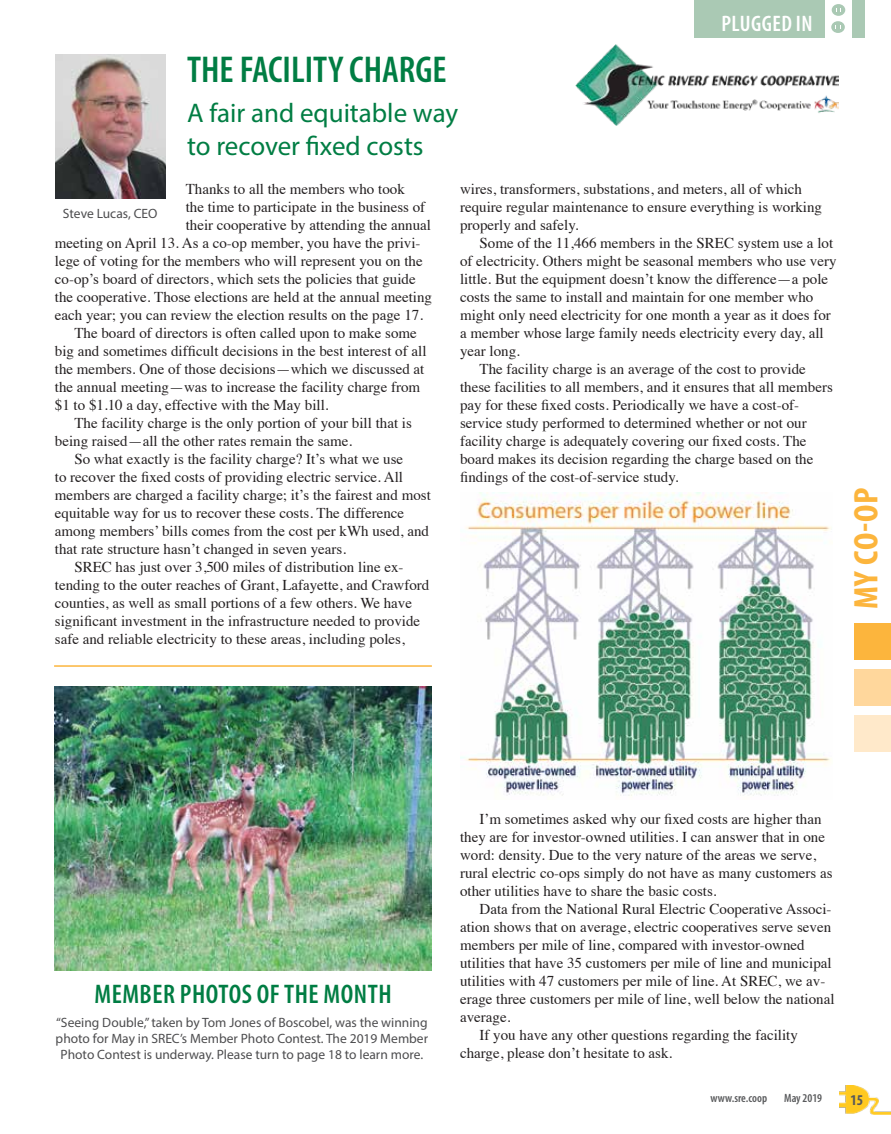
<style>
.page{position:relative;width:891px;height:1134px;background:#fff}
.page>*{position:absolute;margin:0;border:0;box-sizing:border-box;transform-origin:0 0}
.t1{font:600 condensed 37.5px "Myriad Pro";color:#007d43}
.t2{font:700 condensed 34.2px "Myriad Pro";color:#fcb53d;scale:1.05 1}
.t3{font:27px/33px "Myriad Pro";color:#007d43}
.t4{font:600 condensed 27px "Myriad Pro";letter-spacing:.02em;color:#007d43}
.t5{font:600 condensed 22.5px "Myriad Pro";letter-spacing:.02em;color:#fff}
.t6{font:15px/18px "Times";color:#231f20}
.t7{font:700 condensed 15px "Myriad Pro";color:#58595b}
.t8{font:13.5px/16.2px "Myriad Pro";color:#4d4d4f;text-align:center}
.t9{font:600 condensed 12px "Myriad Pro";color:#58595b}
</style>
<div class="page">
<img style="left:839px;top:1085px;width:52px;height:30px">
<div style="left:694px;top:0;width:170px;height:37px;background:#aac9b4"></div>
<div style="left:825px;top:0;width:27px;height:38px;background:#fff"></div>
<div style="left:832px;top:4px;width:13px;height:12px;background:#aac9b4;border-radius:50%"></div>
<div style="left:831px;top:21px;width:14px;height:12px;background:#aac9b4;border-radius:50%"></div>
<div style="left:854px;top:623px;width:37px;height:37px;background:#fcb53d"></div>
<div style="left:854px;top:669px;width:37px;height:37px;background:#ffd79c"></div>
<div style="left:854px;top:715px;width:37px;height:37px;background:#ffe9ca"></div>
<img style="left:56px;top:55px;width:109px;height:144px">
<img style="left:576px;top:44px;width:262px;height:81px">
<img style="left:460px;top:492px;width:371px;height:304px">
<hr style="left:54px;top:665px;width:378px;height:2px;background:#fcb53d">
<img style="left:54px;top:687px;width:378px;height:283px">
<h3 class="t5" style="left:722px;top:9px;width:93px">PLUGGED IN</h3>
<h1 class="t1" style="left:187px;top:47px;width:261px">THE FACILITY CHARGE</h1>
<h3 class="t3" style="left:187px;top:96px;width:273px">A fair and equitable way to recover fixed costs</h3>
<p class="t6" style="left:186px;top:179px;width:221px">Thanks to all the members who took</p>
<p class="t6" style="left:186px;top:197px;width:241px">the time to participate in the business of</p>
<p class="t6" style="left:186px;top:215px;width:247px">their cooperative by attending the annual</p>
<p class="t6" style="left:55px;top:233px;width:367px">meeting on April 13. As a co-op member, you have the privi-</p>
<p class="t6" style="left:55px;top:251px;width:369px">lege of voting for the members who will represent you on the</p>
<p class="t6" style="left:55px;top:269px;width:362px">co-op’s board of directors, which sets the policies that guide</p>
<p class="t6" style="left:55px;top:287px;width:379px">the cooperative. Those elections are held at the annual meeting</p>
<p class="t6" style="left:55px;top:305px;width:370px">each year; you can review the election results on the page 17.</p>
<p class="t6" style="left:74px;top:323px;width:344px">The board of directors is often called upon to make some</p>
<p class="t6" style="left:55px;top:341px;width:373px">big and sometimes difficult decisions in the best interest of all</p>
<p class="t6" style="left:55px;top:359px;width:371px">the members. One of those decisions—which we discussed at</p>
<p class="t6" style="left:55px;top:377px;width:367px">the annual meeting—was to increase the facility charge from</p>
<p class="t6" style="left:55px;top:395px;width:275px">$1 to $1.10 a day, effective with the May bill.</p>
<p class="t6" style="left:74px;top:413px;width:339px">The facility charge is the only portion of your bill that is</p>
<p class="t6" style="left:55px;top:431px;width:299px">being raised—all the other rates remain the same.</p>
<p class="t6" style="left:74px;top:449px;width:330px">So what exactly is the facility charge? It’s what we use</p>
<p class="t6" style="left:55px;top:467px;width:350px">to recover the fixed costs of providing electric service. All</p>
<p class="t6" style="left:55px;top:485px;width:378px">members are charged a facility charge; it’s the fairest and most</p>
<p class="t6" style="left:55px;top:503px;width:351px">equitable way for us to recover these costs. The difference</p>
<p class="t6" style="left:55px;top:521px;width:376px">among members’ bills comes from the cost per kWh used, and</p>
<p class="t6" style="left:55px;top:539px;width:293px">that rate structure hasn’t changed in seven years.</p>
<p class="t6" style="left:74px;top:557px;width:331px">SREC has just over 3,500 miles of distribution line ex-</p>
<p class="t6" style="left:55px;top:575px;width:376px">tending to the outer reaches of Grant, Lafayette, and Crawford</p>
<p class="t6" style="left:55px;top:593px;width:359px">counties, as well as small portions of a few others. We have</p>
<p class="t6" style="left:55px;top:611px;width:367px">significant investment in the infrastructure needed to provide</p>
<p class="t6" style="left:55px;top:629px;width:351px">safe and reliable electricity to these areas, including poles,</p>
<p class="t6" style="left:460px;top:179px;width:363px">wires, transformers, substations, and meters, all of which require regular maintenance to ensure everything is working properly and safely.</p>
<p class="t6" style="left:480px;top:233px;width:355px">Some of the 11,466 members in the SREC system use a lot</p>
<p class="t6" style="left:460px;top:251px;width:378px">of electricity. Others might be seasonal members who use very</p>
<p class="t6" style="left:460px;top:269px;width:370px">little. But the equipment doesn’t know the difference—a pole</p>
<p class="t6" style="left:460px;top:287px;width:355px">costs the same to install and maintain for one member who</p>
<p class="t6" style="left:460px;top:305px;width:372px">might only need electricity for one month a year as it does for</p>
<p class="t6" style="left:460px;top:323px;width:365px">a member whose large family needs electricity every day, all</p>
<p class="t6" style="left:460px;top:341px;width:61px">year long.</p>
<p class="t6" style="left:480px;top:359px;width:328px">The facility charge is an average of the cost to provide</p>
<p class="t6" style="left:460px;top:377px;width:374px">these facilities to all members, and it ensures that all members</p>
<p class="t6" style="left:460px;top:395px;width:341px">pay for these fixed costs. Periodically we have a cost-of-</p>
<p class="t6" style="left:460px;top:413px;width:348px">service study performed to determined whether or not our</p>
<p class="t6" style="left:460px;top:431px;width:348px">facility charge is adequately covering our fixed costs. The</p>
<p class="t6" style="left:460px;top:449px;width:355px">board makes its decision regarding the charge based on the</p>
<p class="t6" style="left:460px;top:467px;width:220px">findings of the cost-of-service study.</p>
<p class="t8" style="left:63px;top:205px;width:96px">Steve Lucas, CEO</p>
<h2 class="t2" style="left:845px;top:609px;width:117px;rotate:-90deg">MY CO-OP</h2>
<h3 class="t4" style="left:94px;top:977px;width:299px">MEMBER PHOTOS OF THE MONTH</h3>
<p class="t8" style="left:56px;top:1014px;width:374px">“Seeing Double,” taken by Tom Jones of Boscobel, was the winning photo for May in SREC’s Member Photo Contest. The 2019 Member<br>Photo Contest is underway. Please turn to page 18 to learn more.</p>
<p class="t6" style="left:460px;top:809px;width:374px;text-indent:20px">I’m sometimes asked why our fixed costs are higher than they are for investor-owned utilities. I can answer that in one word: density. Due to the very nature of the areas we serve, rural electric co-ops simply do not have as many customers as other utilities have to share the basic costs.</p>
<p class="t6" style="left:480px;top:899px;width:353px">Data from the National Rural Electric Cooperative Associ-</p>
<p class="t6" style="left:460px;top:917px;width:373px">ation shows that on average, electric cooperatives serve seven</p>
<p class="t6" style="left:460px;top:935px;width:346px">members per mile of line, compared with investor-owned</p>
<p class="t6" style="left:460px;top:953px;width:373px">utilities that have 35 customers per mile of line and municipal</p>
<p class="t6" style="left:460px;top:971px;width:367px">utilities with 47 customers per mile of line. At SREC, we av-</p>
<p class="t6" style="left:460px;top:989px;width:376px">erage three customers per mile of line, well below the national</p>
<p class="t6" style="left:460px;top:1007px;width:52px">average.</p>
<p class="t6" style="left:480px;top:1025px;width:320px">If you have any other questions regarding the facility</p>
<p class="t6" style="left:460px;top:1043px;width:214px">charge, please don’t hesitate to ask.</p>
<p class="t9" style="left:710px;top:1091px;width:58px">www.sre.coop</p>
<p class="t9" style="left:784px;top:1091px;width:40px">May 2019</p>
<p class="t7" style="left:850px;top:1090px;width:14px">15</p>
</div>
